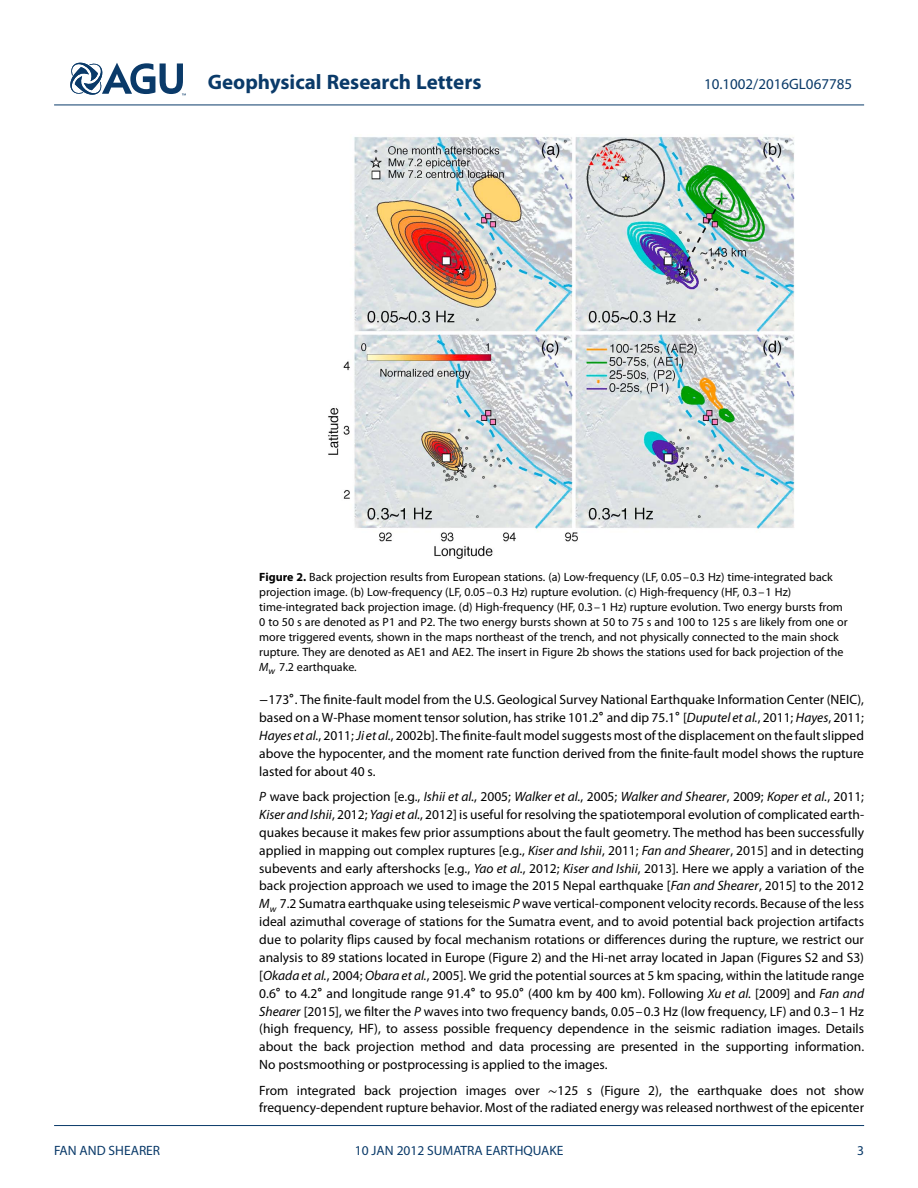
<style>
.page{position:relative;width:918px;height:1188px;background:#fff}
.page>*{position:absolute;margin:0;border:0;box-sizing:border-box;transform-origin:0 0}
.t1{font:700 21px "Myriad Pro";color:#0a3a69}
.t2{font:15px "Myriad Pro";color:#0a3a69}
.t3{font:13.5px/17.9px "Myriad Pro";color:#000;text-align:justify}
.t4{font:13.5px "Myriad Pro";color:#0a3a69}
.t5{font:12px/15px "Myriad Pro";color:#000}
.s1{font-weight:700}
.s2{font-style:italic}
.s3{font-family:"STIX Math"}
</style>
<div class="page">
<svg style="left:70px;top:62px;width:116px;height:34px"></svg>
<hr style="left:54px;top:105px;width:810px;height:1px;background:#0a3a69">
<img style="left:328px;top:136px;width:467px;height:423px">
<hr style="left:54px;top:1125px;width:810px;height:1px;background:#0a3a69">
<h1 class="t1" style="left:208px;top:73px;width:275px">Geophysical Research Letters</h1>
<p class="t2" style="left:704px;top:78px;width:150px">10.1002/2016GL067785</p>
<p class="t5" style="left:259px;top:570px;width:590px"><span class="s1">Figure 2.</span> Back projection results from European stations. (a) Low-frequency (LF, 0.05–0.3 Hz) time-integrated back projection image. (b) Low-frequency (LF, 0.05–0.3 Hz) rupture evolution. (c) High-frequency (HF, 0.3–1 Hz) time-integrated back projection image. (d) High-frequency (HF, 0.3–1 Hz) rupture evolution. Two energy bursts from 0 to 50 s are denoted as P1 and P2. The two energy bursts shown at 50 to 75 s and 100 to 125 s are likely from one or more triggered events, shown in the maps northeast of the trench, and not physically connected to the main shock rupture. They are denoted as AE1 and AE2. The insert in Figure 2b shows the stations used for back projection of the <span class="s2">M</span><sub>w</sub> 7.2 earthquake.</p>
<p class="t3" style="left:259px;top:692px;width:606px"><span class="s3">−</span>173<sup>∘</sup>. The finite-fault model from the U.S. Geological Survey National Earthquake Information Center (NEIC), based on a W-Phase moment tensor solution, has strike 101.2<sup>∘</sup> and dip 75.1<sup>∘</sup> [<span class="s2">Duputel et al.</span>, 2011; <span class="s2">Hayes</span>, 2011; <span class="s2">Hayes et al.</span>, 2011; <span class="s2">Ji et al.</span>, 2002b]. The finite-fault model suggests most of the displacement on the fault slipped above the hypocenter, and the moment rate function derived from the finite-fault model shows the rupture lasted for about 40 s.</p>
<p class="t3" style="left:259px;top:789px;width:606px"><span class="s2">P</span> wave back projection [e.g., <span class="s2">Ishii et al.</span>, 2005; <span class="s2">Walker et al.</span>, 2005; <span class="s2">Walker and Shearer</span>, 2009; <span class="s2">Koper et al.</span>, 2011; <span class="s2">Kiser and Ishii</span>, 2012; <span class="s2">Yagi et al.</span>, 2012] is useful for resolving the spatiotemporal evolution of complicated earth&shy;quakes because it makes few prior assumptions about the fault geometry. The method has been successfully applied in mapping out complex ruptures [e.g., <span class="s2">Kiser and Ishii</span>, 2011; <span class="s2">Fan and Shearer</span>, 2015] and in detecting subevents and early aftershocks [e.g., <span class="s2">Yao et al.</span>, 2012; <span class="s2">Kiser and Ishii</span>, 2013]. Here we apply a variation of the back projection approach we used to image the 2015 Nepal earthquake [<span class="s2">Fan and Shearer</span>, 2015] to the 2012<br><span class="s2">M</span><sub>w</sub> 7.2 Sumatra earthquake using teleseismic <span class="s2">P</span> wave vertical-component velocity records. Because of the less ideal azimuthal coverage of stations for the Sumatra event, and to avoid potential back projection artifacts due to polarity flips caused by focal mechanism rotations or differences during the rupture, we restrict our analysis to 89 stations located in Europe (Figure 2) and the Hi-net array located in Japan (Figures S2 and S3) [<span class="s2">Okada et al.</span>, 2004; <span class="s2">Obara et al.</span>, 2005]. We grid the potential sources at 5 km spacing, within the latitude range 0.6<sup>∘</sup> to 4.2<sup>∘</sup> and longitude range 91.4<sup>∘</sup> to 95.0<sup>∘</sup> (400 km by 400 km). Following <span class="s2">Xu et al.</span> [2009] and <span class="s2">Fan and Shearer</span> [2015], we filter the <span class="s2">P</span> waves into two frequency bands, 0.05–0.3 Hz (low frequency, LF) and 0.3–1 Hz (high frequency, HF), to assess possible frequency dependence in the seismic radiation images. Details about the back projection method and data processing are presented in the supporting information.<br>No postsmoothing or postprocessing is applied to the images.</p>
<p class="t3" style="left:259px;top:1082px;width:606px">From integrated back projection images over <span class="s3">∼</span>125 s (Figure 2), the earthquake does not show frequency-dependent rupture behavior. Most of the radiated energy was released northwest of the epicenter</p>
<p class="t4" style="left:54px;top:1145px;width:108px">FAN AND SHEARER</p>
<p class="t4" style="left:355px;top:1145px;width:210px">10 JAN 2012 SUMATRA EARTHQUAKE</p>
<p class="t4" style="left:857px;top:1145px;width:8px">3</p>
</div>
